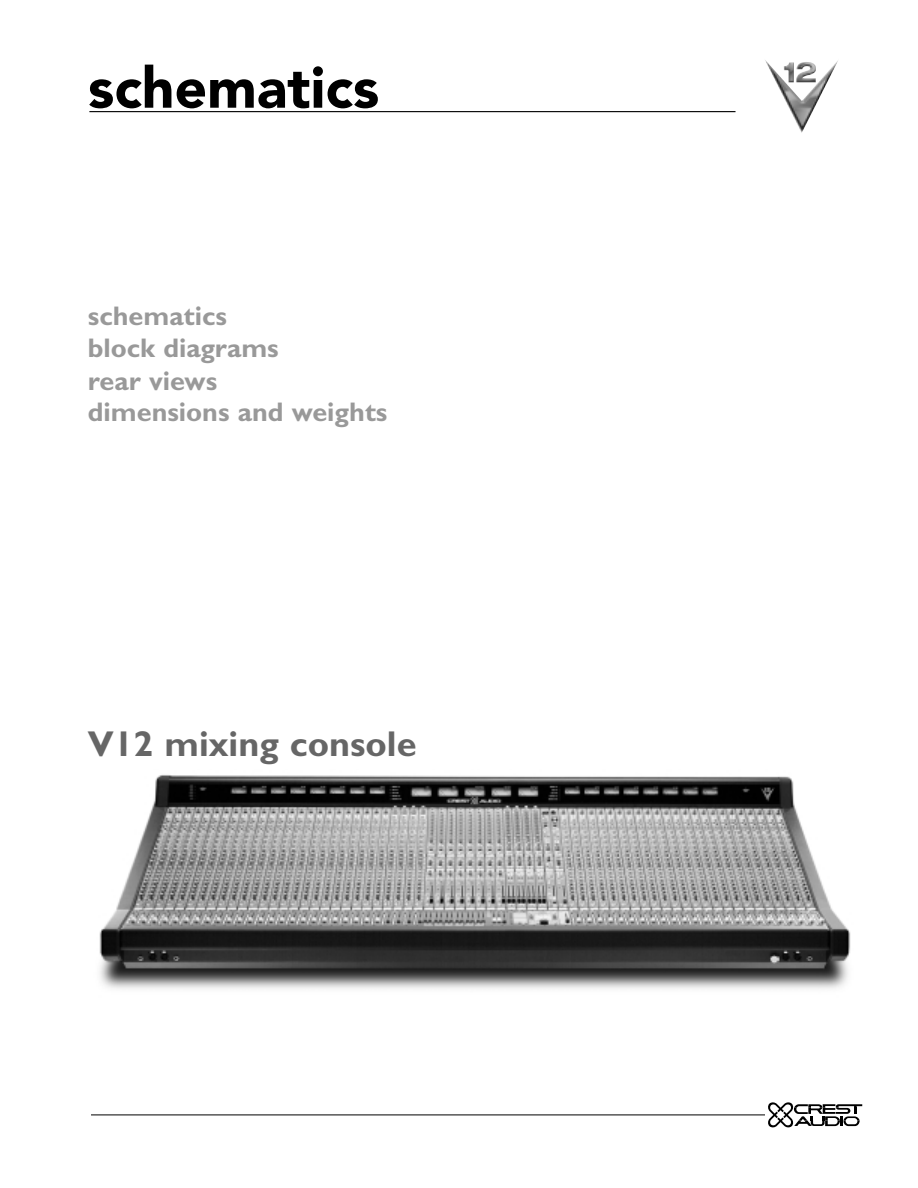
<style>
.page{position:relative;width:918px;height:1188px;background:#fff}
.page>*{position:absolute;margin:0;border:0;box-sizing:border-box;transform-origin:0 0}
.t1{font:900 57px "Avenir";color:#000}
.t2{font:700 36px "Gill Sans";color:#666}
.t3{font:700 27px/32.1px "Gill Sans";color:#999}
</style>
<div class="page">
<hr style="left:89px;top:111px;width:647px;height:1px;background:#000">
<img style="left:765px;top:60px;width:73px;height:73px">
<hr style="left:91px;top:1115px;width:686px;height:1px;background:#000">
<img style="left:99px;top:775px;width:752px;height:214px">
<div style="left:765px;top:1099px;width:102px;height:35px;background:#fff"></div>
<svg style="left:768px;top:1102px;width:94px;height:26px"></svg>
<h1 class="t1" style="left:88px;top:65px;width:293px">schematics</h1>
<p class="t3" style="left:88px;top:303px;width:301px">schematics<br>block diagrams<br>rear views<br>dimensions and weights</p>
<h2 class="t2" style="left:88px;top:731px;width:330px">V12 mixing console</h2>
</div>
